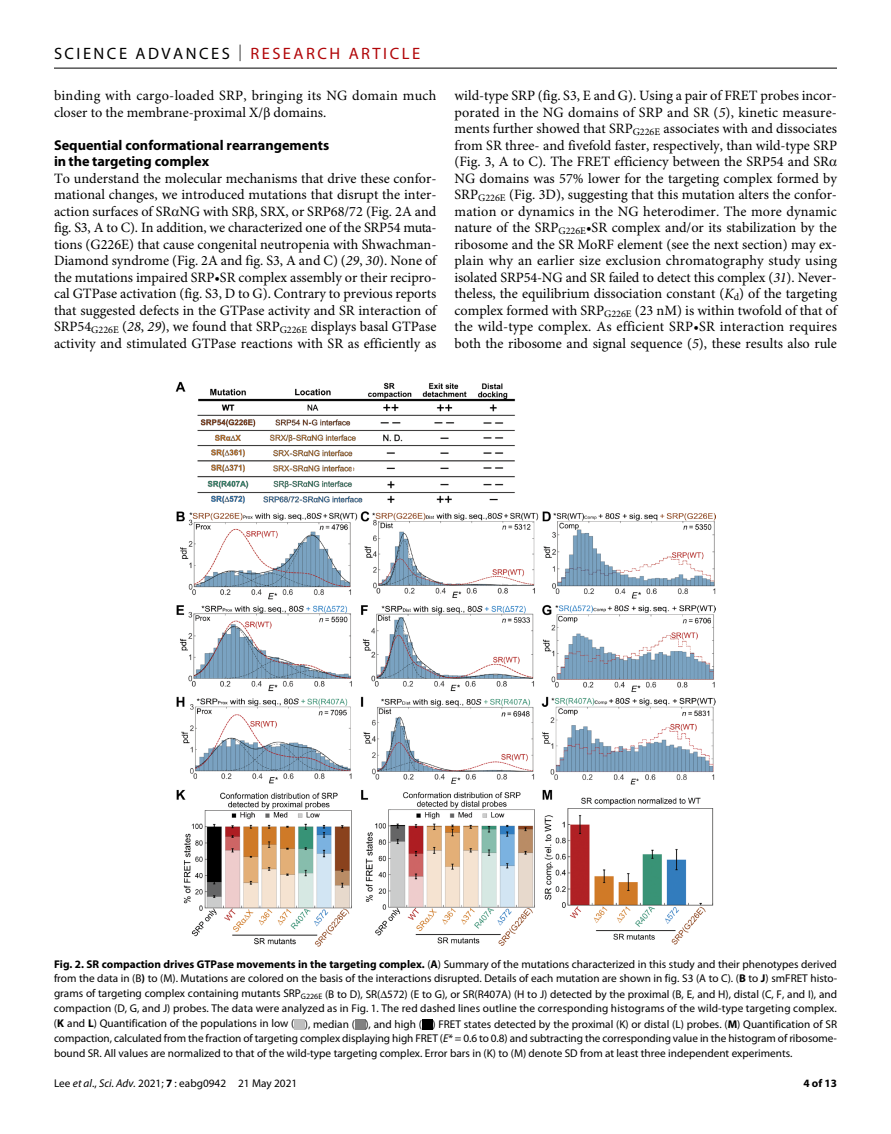
<style>
.page{position:relative;width:891px;height:1134px;background:#fff}
.page>*{position:absolute;margin:0;border:0;box-sizing:border-box;transform-origin:0 0}
.t1{font:16.5px "Myriad Pro";letter-spacing:.15em;color:#000}
.t2{font:14.25px/16.5px "Minion Pro";color:#000;text-align:justify}
.t3{font:14.25px/16.5px "Minion Pro";letter-spacing:.02em;color:#000}
.t4{font:700 14.25px/16.5px "Myriad Pro";color:#000}
.t5{font:11.25px/15px "Myriad Pro";color:#000;text-align:justify}
.t6{font:700 11.25px "Myriad Pro";color:#000}
.s1{font-weight:300}
.s2{color:#b10508}
.s3{font-style:italic}
.s4{font-weight:700}
</style>
<div class="page">
<hr style="left:54px;top:68px;width:783px;height:1px;background:#000">
<img style="left:176px;top:382px;width:540px;height:564px">
<div style="left:295px;top:1019px;width:10px;height:11px;background:#bfbfbf"></div>
<div style="left:355px;top:1019px;width:10px;height:11px;background:#808080"></div>
<div style="left:422px;top:1019px;width:10px;height:11px;background:#000"></div>
<p class="t1" style="left:54px;top:40px;width:368px">SCIENCE ADVANCES <span class="s1">|</span> <span class="s2">RESEARCH ARTICLE</span></p>
<p class="t3" style="left:54px;top:89px;width:384px">binding with cargo-loaded SRP, bringing its NG domain much closer to the membrane-proximal X/ domains.</p>
<p class="t4" style="left:54px;top:135px;width:277px">Sequential conformational rearrangements in the targeting complex</p>
<p class="t2" style="left:54px;top:171px;width:384px">To understand the molecular mechanisms that drive these confor&shy;mational changes, we introduced mutations that disrupt the inter&shy;action surfaces of SR NG with SR , SRX, or SRP68/72 (Fig. 2A and fig. S3, A to C). In addition, we characterized one of the SRP54 muta&shy;tions (G226E) that cause congenital neutropenia with Shwachman-Diamond syndrome (Fig. 2A and fig. S3, A and C) (<span class="s3">29</span>, <span class="s3">30</span>). None of the mutations impaired SRP•SR complex assembly or their recipro&shy;cal GTPase activation (fig. S3, D to G). Contrary to previous reports that suggested defects in the GTPase activity and SR interaction of SRP54<sub>G226E</sub> (<span class="s3">28</span>, <span class="s3">29</span>), we found that SRP<sub>G226E</sub> displays basal GTPase activity and stimulated GTPase reactions with SR as efficiently as</p>
<p class="t2" style="left:454px;top:89px;width:384px;text-align:left">wild-type SRP (fig. S3, E and G). Using a pair of FRET probes incor&shy;porated in the NG domains of SRP and SR (<span class="s3">5</span>), kinetic measure&shy;ments further showed that SRP<sub>G226E</sub> associates with and dissociates from SR three- and fivefold faster, respectively, than wild-type SRP (Fig. 3, A to C). The FRET efficiency between the SRP54 and SR NG domains was 57% lower for the targeting complex formed by SRP<sub>G226E</sub> (Fig. 3D), suggesting that this mutation alters the confor&shy;mation or dynamics in the NG heterodimer. The more dynamic nature of the SRP<sub>G226E</sub>•SR complex and/or its stabilization by the ribosome and the SR MoRF element (see the next section) may ex&shy;plain why an earlier size exclusion chromatography study using isolated SRP54-NG and SR failed to detect this complex (<span class="s3">31</span>). Never&shy;theless, the equilibrium dissociation constant (<span class="s3">K</span><sub>d</sub>) of the targeting complex formed with SRP<sub>G226E</sub> (23 nM) is within twofold of that of the wild-type complex. As efficient SRP•SR interaction requires both the ribosome and signal sequence (<span class="s3">5</span>), these results also rule</p>
<p class="t5" style="left:54px;top:956px;width:785px"><span class="s4">Fig. 2. SR compaction drives GTPase movements in the targeting complex.</span> (<span class="s4">A</span>) Summary of the mutations characterized in this study and their phenotypes derived from the data in (B<span class="s4">)</span> to (M). Mutations are colored on the basis of the interactions disrupted. Details of each mutation are shown in fig. S3 (A to C). (<span class="s4">B</span> to <span class="s4">J</span>) smFRET histo&shy;grams of targeting complex containing mutants SRP<sub>G226E</sub> (B to D), SR( 572) (E to G), or SR(R407A) (H to J) detected by the proximal (B, E, and H), distal (C, F, and I), and compaction (D, G, and J) probes. The data were analyzed as in Fig. 1. The red dashed lines outline the corresponding histograms of the wild-type targeting complex. (<span class="s4">K</span> and <span class="s4">L</span>) Quantification of the populations in low ( ), median ( ), and high ( ) FRET states detected by the proximal (K) or distal (L) probes. (<span class="s4">M</span>) Quantification of SR compaction, calculated from the fraction of targeting complex displaying high FRET (<span class="s3">E</span>* = 0.6 to 0.8) and subtracting the corresponding value in the histogram of ribosome&shy;bound SR. All values are normalized to that of the wild-type targeting complex. Error bars in (K) to (M) denote SD from at least three independent experiments.</p>
<p class="t5" style="left:54px;top:1076px;width:245px">Lee <span class="s3">et al</span>., <span class="s3">Sci. Adv.</span> 2021; <span class="s4">7</span> : eabg0942 21 May 2021</p>
<p class="t6" style="left:803px;top:1074px;width:35px">4 of 13</p>
</div>
